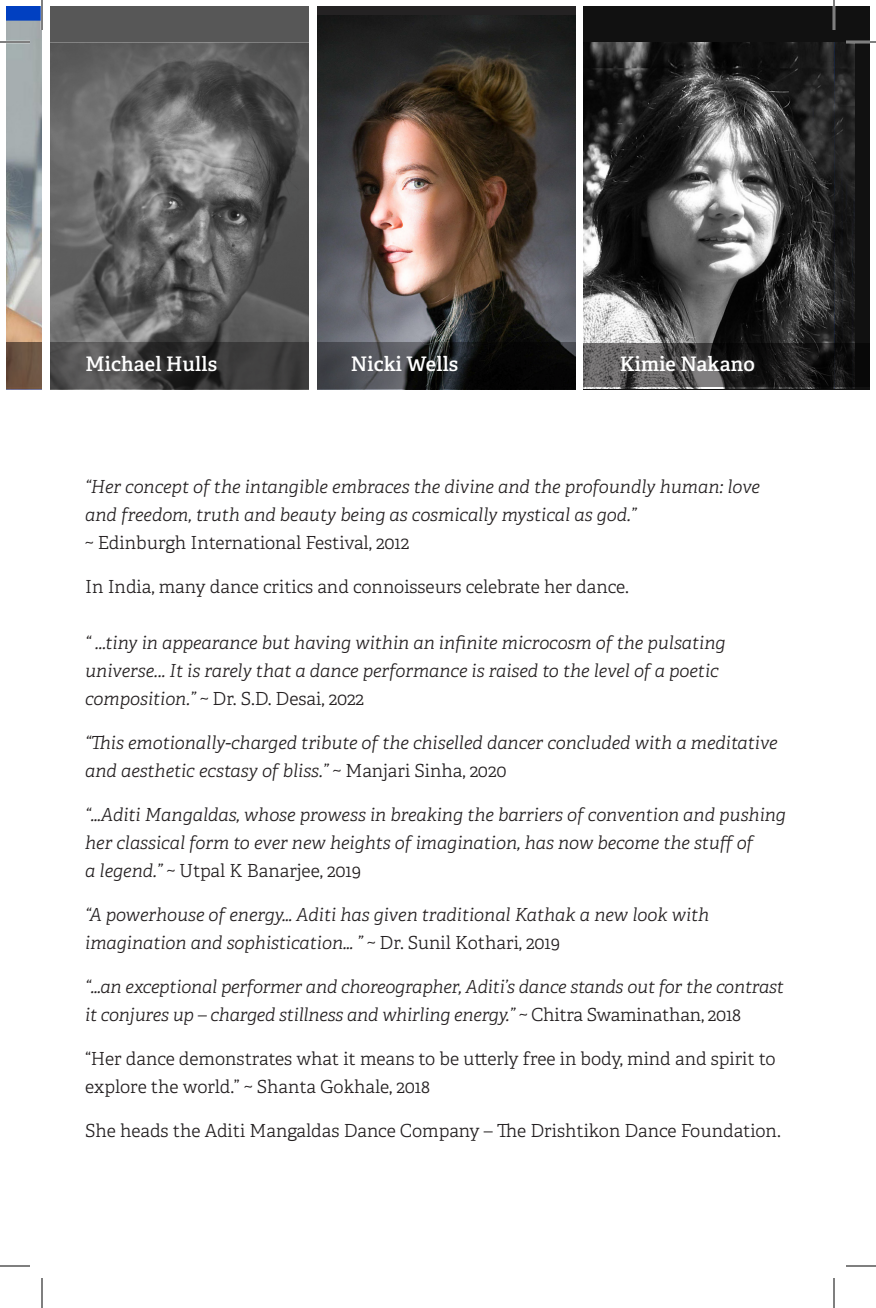
<style>
.page{position:relative;width:876px;height:1308px;background:#fff}
.page>*{position:absolute;margin:0;border:0;box-sizing:border-box;transform-origin:0 0}
.t1{font:600 20px "Adelle";letter-spacing:.01em;color:#fff}
.t2{font:italic 300 18px/28px "Adelle";color:#231f20}
.t3{font:300 18px/28px "Adelle";color:#231f20}
.s1{font-style:normal}
.s2{font-style:italic}
</style>
<div class="page">
<img style="left:6px;top:6px;width:36px;height:337px">
<div style="left:51px;top:6px;width:258px;height:383px;background:#575757"></div>
<img style="left:51px;top:42px;width:258px;height:301px">
<div style="left:318px;top:6px;width:258px;height:383px;background:#242223"></div>
<img style="left:318px;top:15px;width:258px;height:328px">
<div style="left:583px;top:6px;width:287px;height:383px;background:#111"></div>
<img style="left:583px;top:42px;width:271px;height:346px">
<div style="left:6px;top:343px;width:36px;height:46px;background:linear-gradient(to right,#634939,#725b47)"></div>
<svg style="left:51px;top:343px;width:258px;height:46px"></svg>
<svg style="left:318px;top:343px;width:258px;height:46px"></svg>
<svg style="left:583px;top:343px;width:272px;height:44px"></svg>
<hr style="left:0;top:41px;width:30px;height:2px;background:#fff">
<hr style="left:846px;top:41px;width:30px;height:2px;background:#fff">
<hr style="left:41px;top:0;width:2px;height:30px;background:#fff">
<hr style="left:833px;top:0;width:2px;height:30px;background:#fff">
<hr style="left:0;top:42px;width:30px;height:1px;background:#000">
<hr style="left:846px;top:42px;width:30px;height:1px;background:#000">
<hr style="left:0;top:1266px;width:30px;height:1px;background:#000">
<hr style="left:846px;top:1266px;width:30px;height:1px;background:#000">
<hr style="left:42px;top:0;width:1px;height:30px;background:#000">
<hr style="left:42px;top:1278px;width:1px;height:30px;background:#000">
<hr style="left:834px;top:0;width:1px;height:30px;background:#000">
<hr style="left:834px;top:1278px;width:1px;height:30px;background:#000">
<p class="t1" style="left:86px;top:351px;width:133px">Michael Hulls</p>
<p class="t1" style="left:351px;top:351px;width:109px">Nicki Wells</p>
<p class="t1" style="left:620px;top:351px;width:137px">Kimie Nakano</p>
<p class="t2" style="left:85px;top:472px;width:676px">“Her concept of the intangible embraces the divine and the profoundly human: love and freedom, truth and beauty being as cosmically mystical as god.”</p>
<p class="t3" style="left:85px;top:529px;width:325px">~ Edinburgh International Festival, 2012</p>
<p class="t3" style="left:85px;top:573px;width:545px">In India, many dance critics and connoisseurs celebrate her dance.</p>
<p class="t2" style="left:85px;top:628px;width:642px">“ ...tiny in appearance but having within an infinite microcosm of the pulsating universe... It is rarely that a dance performance is raised to the level of a poetic composition.” <span class="s1">~ Dr. S.D. Desai, 2022</span></p>
<p class="t2" style="left:85px;top:728px;width:694px">“This emotionally-charged tribute of the chiselled dancer concluded with a meditative and aesthetic ecstasy of bliss.” <span class="s1">~ Manjari Sinha, 2020</span></p>
<p class="t2" style="left:85px;top:800px;width:702px">“…Aditi Mangaldas, whose prowess in breaking the barriers of convention and pushing her classical form to ever new heights of imagination, has now become the stuff of</p>
<p class="t3" style="left:85px;top:857px;width:278px"><span class="s2">a legend.”</span> ~ Utpal K Banarjee, 2019</p>
<p class="t2" style="left:85px;top:900px;width:626px">“A powerhouse of energy… Aditi has given traditional Kathak a new look with imagination and sophistication… ” <span class="s1">~ Dr. Sunil Kothari, 2019</span></p>
<p class="t2" style="left:85px;top:972px;width:700px">“…an exceptional performer and choreographer, Aditi’s dance stands out for the contrast it conjures up – charged stillness and whirling energy.” <span class="s1">~ Chitra Swaminathan, 2018</span></p>
<p class="t3" style="left:85px;top:1045px;width:692px">“Her dance demonstrates what it means to be utterly free in body, mind and spirit to explore the world.” ~ Shanta Gokhale, 2018</p>
<p class="t3" style="left:85px;top:1117px;width:697px">She heads the Aditi Mangaldas Dance Company – The Drishtikon Dance Foundation.</p>
</div>
